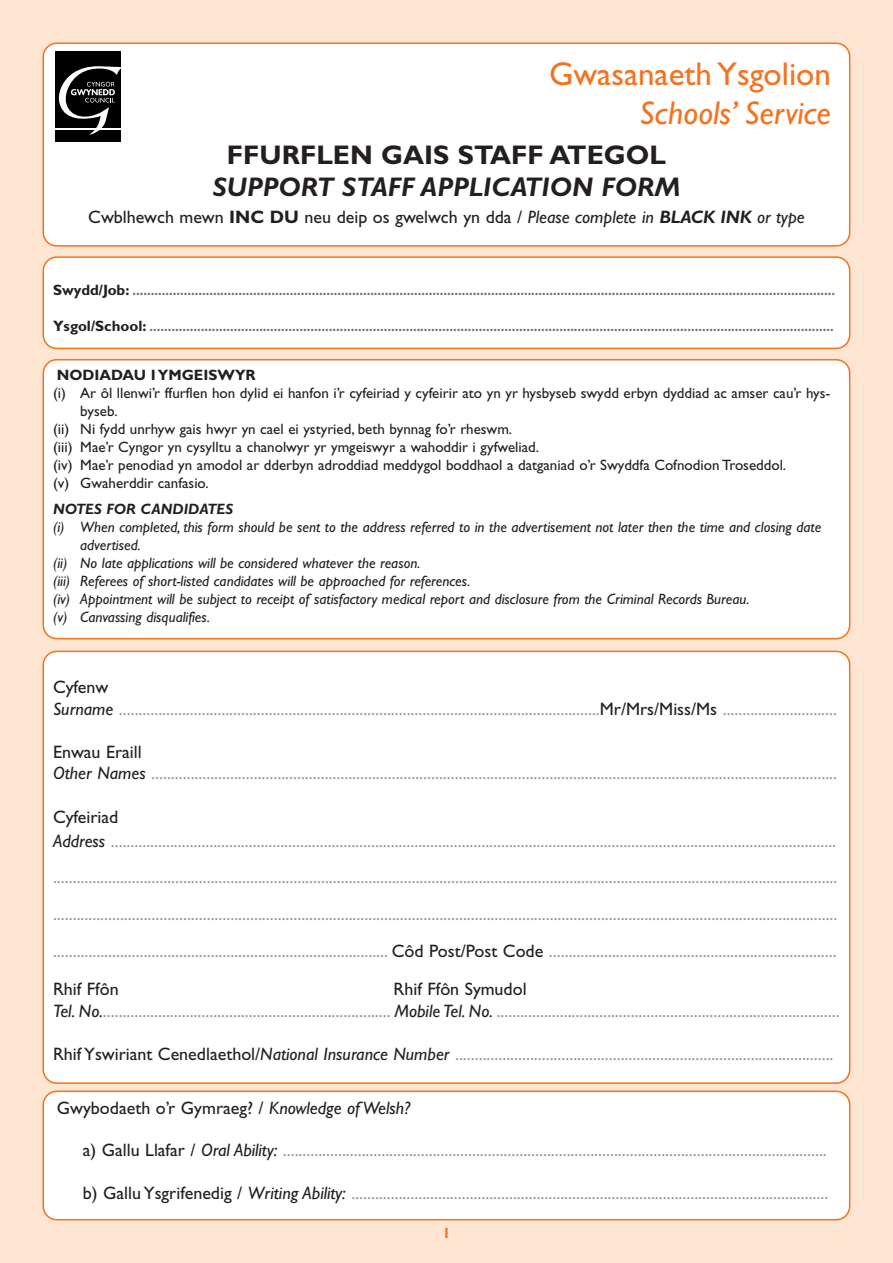
<style>
.page{position:relative;width:893px;height:1263px;background:#fee6d3}
.page>*{position:absolute;margin:0;border:0;box-sizing:border-box;transform-origin:0 0}
.t1{font:33px "Gill Sans";color:#f47321}
.t2{font:italic 33px "Gill Sans";color:#f47321}
.t3{font:italic 700 27px "Gill Sans";color:#231f20}
.t4{font:700 27px "Gill Sans";color:#231f20}
.t5{font:18px/21.6px "Gill Sans";color:#939598}
.t6{font:18px "Gill Sans";color:#231f20}
.t7{font:italic 15px "Gill Sans";color:#231f20}
.t8{font:15px "Gill Sans";color:#231f20}
.t9{font:700 15px "Gill Sans";color:#231f20}
.t10{font:italic 700 15px "Gill Sans";color:#231f20}
.t11{font:700 15px "Gill Sans";color:#f47321}
.t12{font:700 13.5px "Gill Sans";color:#6c6d70}
.s1{font-weight:700}
.s2{font-style:italic}
.s3{font-weight:700;font-style:italic}
.s4{font-size:15px;color:#231f20}
.s5{color:#231f20}
.s6{font-style:italic;color:#231f20}
</style>
<div class="page">
<div style="left:43px;top:43px;width:807px;height:204px;background:#fff"></div>
<div style="left:43px;top:651px;width:807px;height:433px;background:#fff"></div>
<div style="left:55px;top:130px;width:65px;height:12px;background:#000"></div>
<div style="left:55px;top:52px;width:65px;height:76px;background:#000"></div>
<svg style="left:59px;top:66px;width:64px;height:69px"></svg>
<div style="left:43px;top:1090px;width:807px;height:130px;background:#fff"></div>
<div style="left:43px;top:256px;width:807px;height:93px;background:#fff"></div>
<div style="left:43px;top:359px;width:807px;height:280px;background:#fff"></div>
<h1 class="t1" style="left:549px;top:61px;width:283px">Gwasanaeth Ysgolion</h1>
<h1 class="t2" style="left:640px;top:100px;width:193px">Schools’ Service</h1>
<h2 class="t4" style="left:227px;top:145px;width:441px">FFURFLEN GAIS STAFF ATEGOL</h2>
<h2 class="t3" style="left:213px;top:177px;width:469px">SUPPORT STAFF APPLICATION FORM</h2>
<p class="t6" style="left:88px;top:210px;width:718px">Cwblhewch mewn <span class="s1">INC DU</span> neu deip os gwelwch yn dda / <span class="s2">Please complete in</span> <span class="s3">BLACK INK</span> <span class="s2">or type</span></p>
<p class="t12" style="left:53px;top:285px;width:783px"><span class="s4">Swydd/Job:</span> ................................................................................................................................................................................................</p>
<p class="t12" style="left:53px;top:321px;width:782px"><span class="s4">Ysgol/School:</span> ...........................................................................................................................................................................................</p>
<p class="t9" style="left:57px;top:369px;width:200px">NODIADAU IYMGEISWYR</p>
<p class="t8" style="left:53px;top:387px;width:779px">(i) Ar ôl llenwi’r ffurflen hon dylid ei hanfon i’r cyfeiriad y cyfeirir ato yn yr hysbyseb swydd erbyn dyddiad ac amser cau’r hys-</p>
<p class="t8" style="left:80px;top:405px;width:39px">byseb.</p>
<p class="t8" style="left:53px;top:423px;width:461px">(ii) Ni fydd unrhyw gais hwyr yn cael ei ystyried, beth bynnag fo’r rheswm.</p>
<p class="t8" style="left:53px;top:441px;width:488px">(iii) Mae’r Cyngor yn cysylltu a chanolwyr yr ymgeiswyr a wahoddir i gyfweliad.</p>
<p class="t8" style="left:53px;top:459px;width:735px">(iv) Mae’r penodiad yn amodol ar dderbyn adroddiad meddygol boddhaol a datganiad o’r Swyddfa Cofnodion Troseddol.</p>
<p class="t8" style="left:53px;top:477px;width:157px">(v) Gwaherddir canfasio.</p>
<p class="t10" style="left:53px;top:503px;width:182px">NOTES FOR CANDIDATES</p>
<p class="t7" style="left:53px;top:521px;width:770px">(i) When completed, this form should be sent to the address referred to in the advertisement not later then the time and closing date</p>
<p class="t7" style="left:80px;top:539px;width:62px">advertised.</p>
<p class="t7" style="left:53px;top:557px;width:369px">(ii) No late applications will be considered whatever the reason.</p>
<p class="t7" style="left:53px;top:575px;width:419px">(iii) Referees of short-listed candidates will be approached for references.</p>
<p class="t7" style="left:53px;top:593px;width:698px">(iv) Appointment will be subject to receipt of satisfactory medical report and disclosure from the Criminal Records Bureau.</p>
<p class="t7" style="left:53px;top:611px;width:159px">(v) Canvassing disqualifies.</p>
<p class="t5" style="left:53px;top:678px;width:785px"><span class="s5">Cyfenw<br></span><span class="s6">Surname</span> ..........................................................................................................................<span class="s5">Mr/Mrs/Miss/Ms</span> .............................</p>
<p class="t5" style="left:53px;top:743px;width:786px"><span class="s5">Enwau Eraill<br></span><span class="s6">Other Names</span> ..............................................................................................................................................................................</p>
<p class="t5" style="left:53px;top:806px;width:785px;line-height:24px"><span class="s5">Cyfeiriad<br></span><span class="s6">Address</span> ........................................................................................................................................................................................</p>
<p class="t5" style="left:53px;top:860px;width:786px;line-height:37.2px;text-align:justify">....................................................................................................................................................................................................... ....................................................................................................................................................................................................... ..................................................................................... <span class="s5">Côd Post/Post Code</span> .........................................................................<br><span class="s5">Rhif Ffôn</span></p>
<p class="t5" style="left:53px;top:980px;width:788px;text-indent:341px"><span class="s5">Rhif Ffôn Symudol<br></span><span class="s6">Tel. No.</span>......................................................................... <span class="s6">Mobile Tel. No.</span> .......................................................................................</p>
<p class="t5" style="left:53px;top:1045px;width:782px"><span class="s5">Rhif Yswiriant Cenedlaethol/</span><span class="s6">National Insurance Number</span> ................................................................................................</p>
<p class="t6" style="left:57px;top:1100px;width:355px">Gwybodaeth o’r Gymraeg? / <span class="s2">Knowledge of Welsh?</span></p>
<p class="t5" style="left:83px;top:1141px;width:746px"><span class="s5">a) Gallu Llafar /</span> <span class="s6">Oral Ability:</span> ..........................................................................................................................................</p>
<p class="t5" style="left:83px;top:1184px;width:747px"><span class="s5">b) Gallu Ysgrifenedig /</span> <span class="s6">Writing Ability:</span> .........................................................................................................................</p>
<p class="t11" style="left:442px;top:1227px;width:10px">1</p>
</div>
